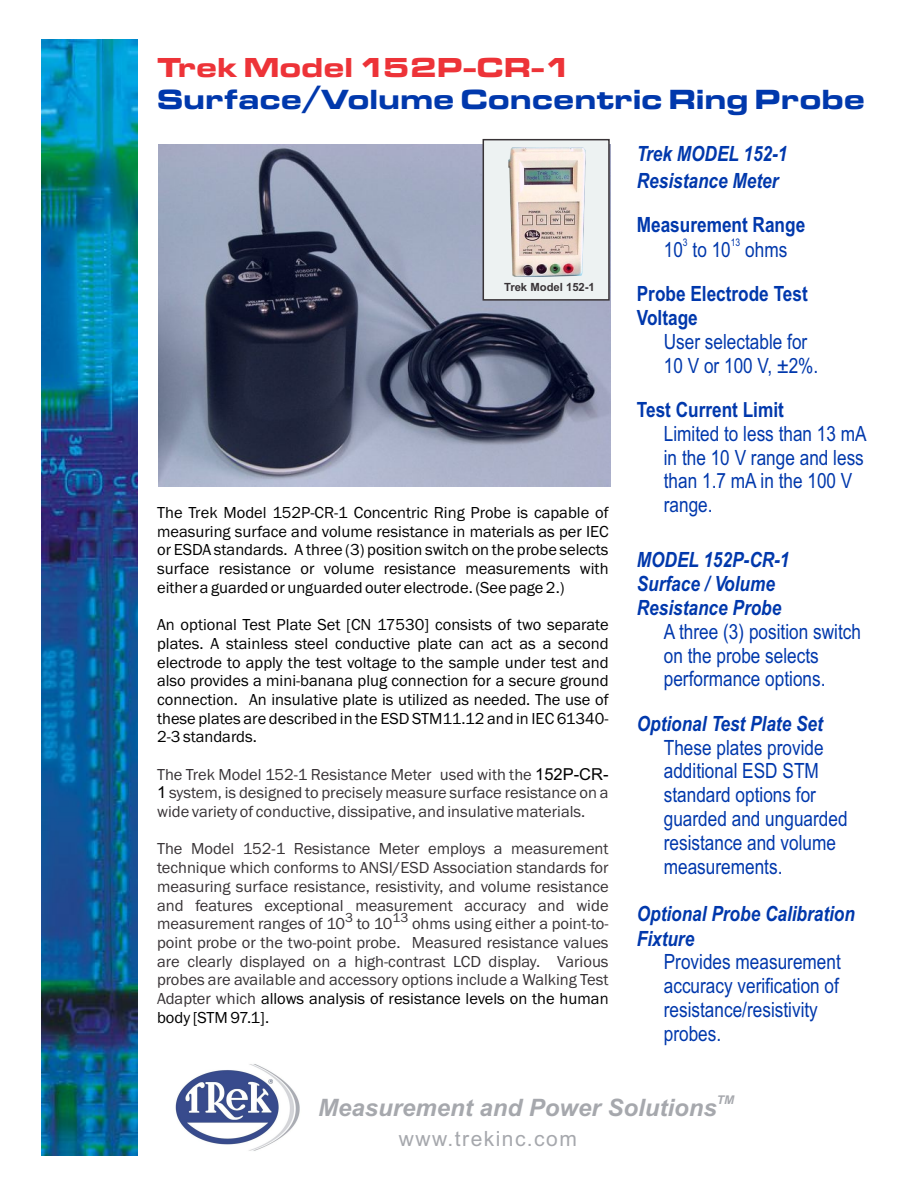
<style>
.page{position:relative;width:918px;height:1188px;background:#fff}
.page>*{position:absolute;margin:0;border:0;box-sizing:border-box;transform-origin:0 0}
.t1{font:28.8px "Microgramma D Bold Exte";letter-spacing:.045em;color:#0038ac}
.t2{font:28.5px "Microgramma D Bold Exte";letter-spacing:.04em;color:#ed3338}
.t3{font:italic 700 24px "Arial";color:#a6a8ad}
.t4{font:21px/23.9px "Arial Narrow";color:#0038ac}
.t5{font:italic 700 21px/24.2px "Arial Narrow";color:#0038ac}
.t6{font:700 21px/24px "Arial Narrow";color:#0038ac}
.t7{font:21px "Arial";letter-spacing:.07em;color:#a6a8ad}
.t8{font:16.5px/18.8px "Franklin Gothic";color:#000;text-align:justify}
.t9{font:16.5px/18.8px "Franklin Gothic";color:#383336;text-align:justify}
.t10{font:13.5px "Franklin Gothic";color:#383336}
.t11{font:italic 700 12px "Arial";color:#a6a8ad}
.t12{font:700 11.25px "Arial";color:#383336}
.t13{font:10.5px "Arial Narrow";color:#0038ac}
.s1{font-family:"Arial";color:#000}
.s2{color:#383336}
</style>
<div class="page">
<img style="left:41px;top:40px;width:97px;height:1116px">
<img style="left:175px;top:1064px;width:125px;height:87px">
<img style="left:159px;top:144px;width:451px;height:342px">
<svg style="left:482px;top:138px;width:128px;height:163px;background:#dde1e2"></svg>
<img style="left:509px;top:147px;width:77px;height:130px">
<h2 class="t2" style="left:158px;top:55px;width:414px">Trek Model 152P-CR-1</h2>
<h1 class="t1" style="left:158px;top:86px;width:708px">Surface/Volume Concentric Ring Probe</h1>
<p class="t12" style="left:504px;top:283px;width:92px">Trek Model 152-1</p>
<p class="t8" style="left:157px;top:504px;width:453px">The Trek Model 152P-CR-1 Concentric Ring Probe is capable of measuring surface and volume resistance in materials as per IEC or ESDA standards. A three (3) position switch on the probe selects surface resistance or volume resistance measurements with either a guarded or unguarded outer electrode. (See page 2.)</p>
<p class="t8" style="left:157px;top:617px;width:453px">An optional Test Plate Set [CN 17530] consists of two separate plates. A stainless steel conductive plate can act as a second electrode to apply the test voltage to the sample under test and also provides a mini-banana plug connection for a secure ground connection. An insulative plate is utilized as needed. The use of these plates are described in the ESD STM11.12 and in IEC 61340- 2-3 standards.</p>
<p class="t9" style="left:157px;top:766px;width:453px">The Trek Model 152-1 Resistance Meter used with the <span class="s1">152P-CR-<br>1</span> system, is designed to precisely measure surface resistance on a</p>
<p class="t9" style="left:157px;top:803px;width:430px">wide variety of conductive, dissipative, and insulative materials.</p>
<p class="t9" style="left:157px;top:841px;width:453px">The Model 152-1 Resistance Meter employs a measurement technique which conforms to ANSI/ESD Association standards for measuring surface resistance, resistivity, and volume resistance and features exceptional measurement accuracy and wide</p>
<p class="t10" style="left:345px;top:913px;width:9px">3</p>
<p class="t10" style="left:393px;top:913px;width:17px">13</p>
<p class="t9" style="left:157px;top:916px;width:453px">measurement ranges of 10 to 10 ohms using either a point-to&shy;point probe or the two-point probe. Measured resistance values are clearly displayed on a high-contrast LCD display. Various probes are available and accessory options include a Walking Test</p>
<p class="t8" style="left:157px;top:991px;width:453px"><span class="s2">Adapter which</span> allows analysis of resistance levels on the human body [STM 97.1].</p>
<p class="t5" style="left:637px;top:142px;width:152px;line-height:26.5px">Trek MODEL 152-1<br>Resistance Meter</p>
<p class="t6" style="left:637px;top:215px;width:170px">Measurement Range</p>
<p class="t13" style="left:683px;top:239px;width:6px">3</p>
<p class="t13" style="left:731px;top:239px;width:11px">13</p>
<p class="t4" style="left:664px;top:239px;width:125px">10 to 10 ohms</p>
<p class="t6" style="left:637px;top:284px;width:172px">Probe Electrode Test<br>Voltage</p>
<p class="t4" style="left:664px;top:332px;width:156px">User selectable for<br>10 V or 100 V, ±2%.</p>
<p class="t6" style="left:637px;top:400px;width:149px">Test Current Limit</p>
<p class="t4" style="left:664px;top:424px;width:204px">Limited to less than 13 mA in the 10 V range and less than 1.7 mA in the 100 V range.</p>
<p class="t5" style="left:637px;top:549px;width:154px">MODEL 152P-CR-1<br>Surface / Volume<br>Resistance Probe</p>
<p class="t4" style="left:664px;top:622px;width:199px">A three (3) position switch on the probe selects performance options.</p>
<p class="t5" style="left:637px;top:713px;width:188px">Optional Test Plate Set</p>
<p class="t4" style="left:664px;top:737px;width:185px">These plates provide additional ESD STM standard options for guarded and unguarded resistance and volume measurements.</p>
<p class="t5" style="left:637px;top:904px;width:220px">Optional Probe Calibration<br>Fixture</p>
<p class="t4" style="left:664px;top:952px;width:179px">Provides measurement accuracy verification of resistance/resistivity probes.</p>
<h3 class="t3" style="left:318px;top:1099px;width:400px">Measurement and Power Solutions</h3>
<p class="t11" style="left:717px;top:1095px;width:19px">TM</p>
<p class="t7" style="left:399px;top:1131px;width:179px">www.trekinc.com</p>
</div>
